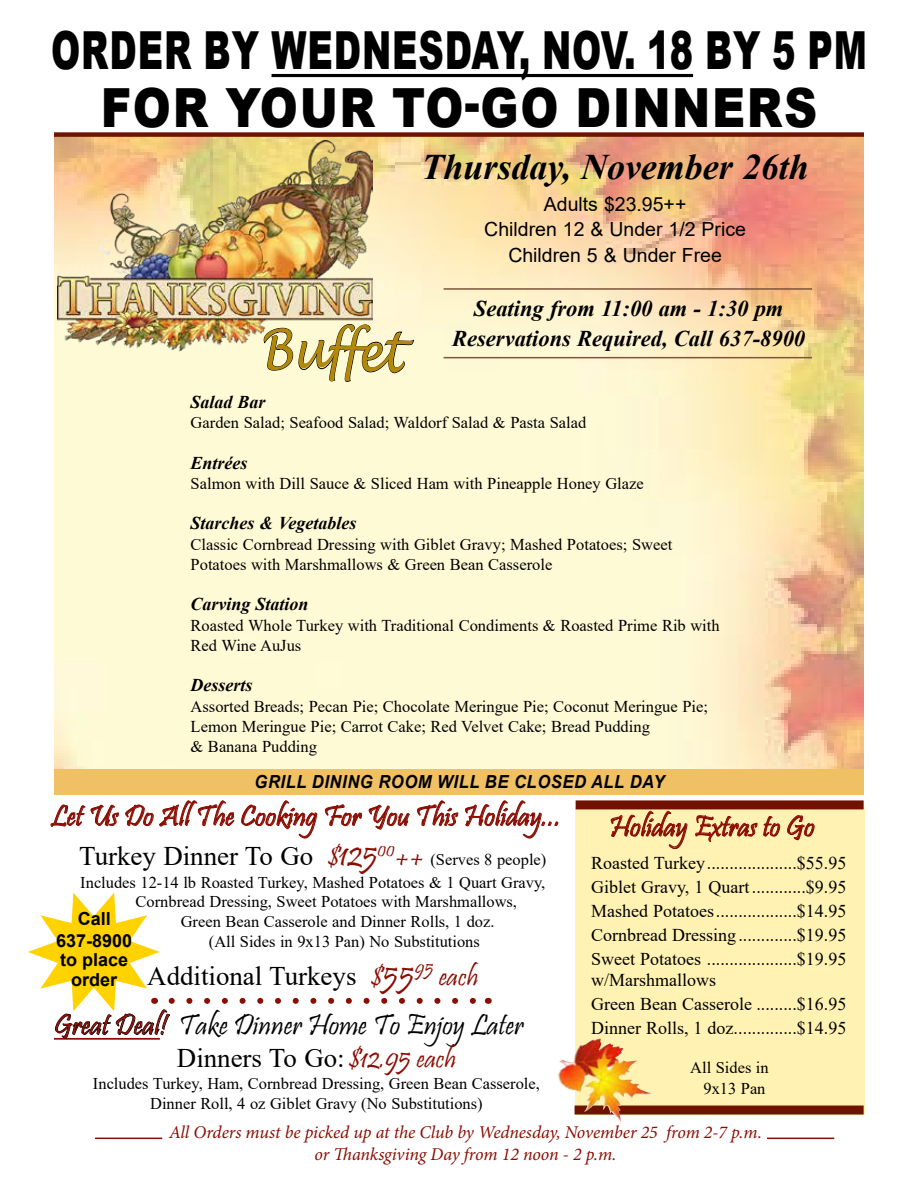
<style>
.page{position:relative;width:918px;height:1188px;background:#fff}
.page>*{position:absolute;margin:0;border:0;box-sizing:border-box;transform-origin:0 0}
.t1{font:900 54px "Arial";letter-spacing:.035em;color:#000;scale:.85 1}
.t2{font:italic 53.85px "Lucida Handwriting";color:#b38808;scale:.8 1}
.t3{font:900 52.5px "Arial";letter-spacing:.025em;color:#000;scale:.67 1}
.t4{font:italic 700 36px "Times New Roman";color:#000}
.t5{font:29.85px "Pristina";color:#8b0e04}
.t6{font:29.85px "Pristina";color:#000}
.t7{font:26.85px "Times New Roman";color:#000}
.t8{font:italic 700 22.5px/30px "Times New Roman";color:#000;text-align:center}
.t9{font:19.5px/25.5px "Arial";color:#000;text-align:center}
.t10{font:18px/24px "Times New Roman";color:#000;text-align:justify}
.t11{font:italic 18px/21.6px "Minion Pro";letter-spacing:-.01em;color:#8b0e04;text-align:center}
.t12{font:italic 700 18px "Times New Roman";color:#000}
.t13{font:italic 700 18px "Arial";letter-spacing:.035em;color:#000;scale:.92 1}
.t14{font:700 18px/21.6px "Arial";color:#000;text-align:center}
.t15{font:16.5px/20.2px "Times New Roman";color:#000}
.s1{font-family:"Pristina";font-size:28.35px;color:#8b0e04}
.s2{font-family:"Pristina";font-size:34.35px;color:#8b0e04}
.s3{font-size:16.5px}
.s4{color:#8b0e04}
</style>
<div class="page">
<img style="left:54px;top:137px;width:810px;height:633px">
<div style="left:575px;top:807px;width:290px;height:307px;background:#fff2b3"></div>
<div style="left:576px;top:800px;width:288px;height:9px;background:#6f1200"></div>
<div style="left:575px;top:1106px;width:289px;height:9px;background:#6f1200"></div>
<hr style="left:54px;top:1038px;width:106px;height:2px;background:#8b0e04">
<svg style="left:611px;top:811px;width:76px;height:38px"></svg>
<svg style="left:695px;top:815px;width:62px;height:27px"></svg>
<svg style="left:763px;top:816px;width:17px;height:21px"></svg>
<svg style="left:787px;top:815px;width:27px;height:25px"></svg>
<hr style="left:95px;top:1138px;width:67px;height:1px;background:#8b0e04">
<hr style="left:767px;top:1138px;width:67px;height:1px;background:#8b0e04">
<hr style="left:272px;top:74px;width:421px;height:3px;background:#000">
<svg style="left:28px;top:893px;width:448px;height:146px"></svg>
<svg style="left:51px;top:805px;width:34px;height:22px"></svg>
<svg style="left:91px;top:805px;width:28px;height:22px"></svg>
<svg style="left:125px;top:800px;width:109px;height:27px"></svg>
<svg style="left:241px;top:800px;width:76px;height:38px"></svg>
<svg style="left:325px;top:805px;width:37px;height:21px"></svg>
<svg style="left:369px;top:805px;width:41px;height:25px"></svg>
<svg style="left:417px;top:800px;width:41px;height:27px"></svg>
<svg style="left:465px;top:800px;width:93px;height:38px"></svg>
<img style="left:57px;top:141px;width:316px;height:213px">
<svg style="left:263px;top:291px;width:30px;height:92px;background:#d7ceab"></svg>
<svg style="left:299px;top:299px;width:115px;height:83px;background:#dcd4b3"></svg>
<hr style="left:444px;top:288px;width:368px;height:2px;background:#7e543a">
<hr style="left:444px;top:357px;width:368px;height:1px;background:#7e543a">
<div style="left:54px;top:770px;width:810px;height:25px;background:#efc064"></div>
<div style="left:54px;top:132px;width:810px;height:5px;background:#6f1200"></div>
<img style="left:558px;top:1039px;width:94px;height:83px">
<h3 class="t3" style="left:51px;top:12px;width:1219px">ORDER BY WEDNESDAY, NOV. 18 BY 5 PM</h3>
<h1 class="t1" style="left:101px;top:69px;width:845px">FOR YOUR TO-GO DINNERS</h1>
<h2 class="t2" style="left:262px;top:316px;width:178px;rotate:2deg">Buffet</h2>
<h3 class="t4" style="left:421px;top:142px;width:389px">Thursday, November 26th</h3>
<p class="t9" style="left:484px;top:191px;width:263px">Adults $23.95++<br>Children 12 &amp; Under 1/2 Price<br>Children 5 &amp; Under Free</p>
<h3 class="t8" style="left:452px;top:293px;width:354px">Seating from 11:00 am - 1:30 pm<br>Reservations Required, Call 637-8900</h3>
<p class="t12" style="left:191px;top:389px;width:76px">Salad Bar</p>
<p class="t15" style="left:191px;top:412px;width:397px">Garden Salad; Seafood Salad; Waldorf Salad &amp; Pasta Salad</p>
<p class="t12" style="left:191px;top:450px;width:59px">Entrées</p>
<p class="t15" style="left:191px;top:473px;width:455px">Salmon with Dill Sauce &amp; Sliced Ham with Pineapple Honey Glaze</p>
<p class="t12" style="left:191px;top:511px;width:167px">Starches &amp; Vegetables</p>
<p class="t15" style="left:191px;top:534px;width:483px">Classic Cornbread Dressing with Giblet Gravy; Mashed Potatoes; Sweet<br>Potatoes with Marshmallows &amp; Green Bean Casserole</p>
<p class="t12" style="left:191px;top:592px;width:119px">Carving Station</p>
<p class="t15" style="left:191px;top:615px;width:531px">Roasted Whole Turkey with Traditional Condiments &amp; Roasted Prime Rib with<br>Red Wine AuJus</p>
<p class="t12" style="left:191px;top:673px;width:63px">Desserts</p>
<p class="t15" style="left:191px;top:696px;width:519px">Assorted Breads; Pecan Pie; Chocolate Meringue Pie; Coconut Meringue Pie;<br>Lemon Meringue Pie; Carrot Cake; Red Velvet Cake; Bread Pudding<br>&amp; Banana Pudding</p>
<p class="t13" style="left:255px;top:770px;width:447px">GRILL DINING ROOM WILL BE CLOSED ALL DAY</p>
<h3 class="t5" style="left:51px;top:799px;width:512px">Let Us Do All The Cooking For You This Holiday...</h3>
<h3 class="t7" style="left:79px;top:837px;width:469px">Turkey Dinner To Go <span class="s1">$</span><span class="s2">125</span><sup>00</sup><span class="s2">++</span> <span class="s3">(Serves 8 people)</span></h3>
<p class="t15" style="left:80px;top:871px;width:466px">Includes 12-14 lb Roasted Turkey, Mashed Potatoes &amp; 1 Quart Gravy,</p>
<p class="t15" style="left:136px;top:891px;width:383px">Cornbread Dressing, Sweet Potatoes with Marshmallows,</p>
<p class="t15" style="left:181px;top:911px;width:315px">Green Bean Casserole and Dinner Rolls, 1 doz.</p>
<p class="t15" style="left:209px;top:931px;width:272px">(All Sides in 9x13 Pan) No Substitutions</p>
<h3 class="t7" style="left:147px;top:957px;width:332px">Additional Turkeys <span class="s1">$</span><span class="s2">55</span><sup>95</sup> <span class="s1">each</span></h3>
<h3 class="t5" style="left:609px;top:810px;width:207px">Holiday Extras to Go</h3>
<p class="t10" style="left:591px;top:850px;width:257px">Roasted Turkey....................$55.95<br>Giblet Gravy, 1 Quart ............$9.95<br>Mashed Potatoes..................$14.95<br>Cornbread Dressing.............$19.95<br>Sweet Potatoes ....................$19.95</p>
<p class="t10" style="left:591px;top:967px;width:257px;text-align:left">w/Marshmallows<br>Green Bean Casserole .........$16.95<br>Dinner Rolls, 1 doz..............$14.95</p>
<p class="t15" style="left:690px;top:1057px;width:80px;line-height:21px;text-align:right">All Sides in<br>9x13 Pan</p>
<p class="t11" style="left:169px;top:1122px;width:594px">All Orders must be picked up at the Club by Wednesday, November 25 from 2-7 p.m. or Thanksgiving Day from 12 noon - 2 p.m.</p>
<p class="t14" style="left:56px;top:908px;width:78px">Call<br>637-8900</p>
<p class="t14" style="left:60px;top:951px;width:70px;line-height:19.5px">to place order</p>
<h3 class="t6" style="left:54px;top:1008px;width:471px"><span class="s4">Great Deal!</span> Take Dinner Home To Enjoy Later</h3>
<h3 class="t7" style="left:177px;top:1039px;width:281px">Dinners To Go: <span class="s1">$12.95 each</span></h3>
<p class="t15" style="left:93px;top:1073px;width:448px;line-height:19.8px;text-align:center">Includes Turkey, Ham, Cornbread Dressing, Green Bean Casserole,<br>Dinner Roll, 4 oz Giblet Gravy (No Substitutions)</p>
</div>
